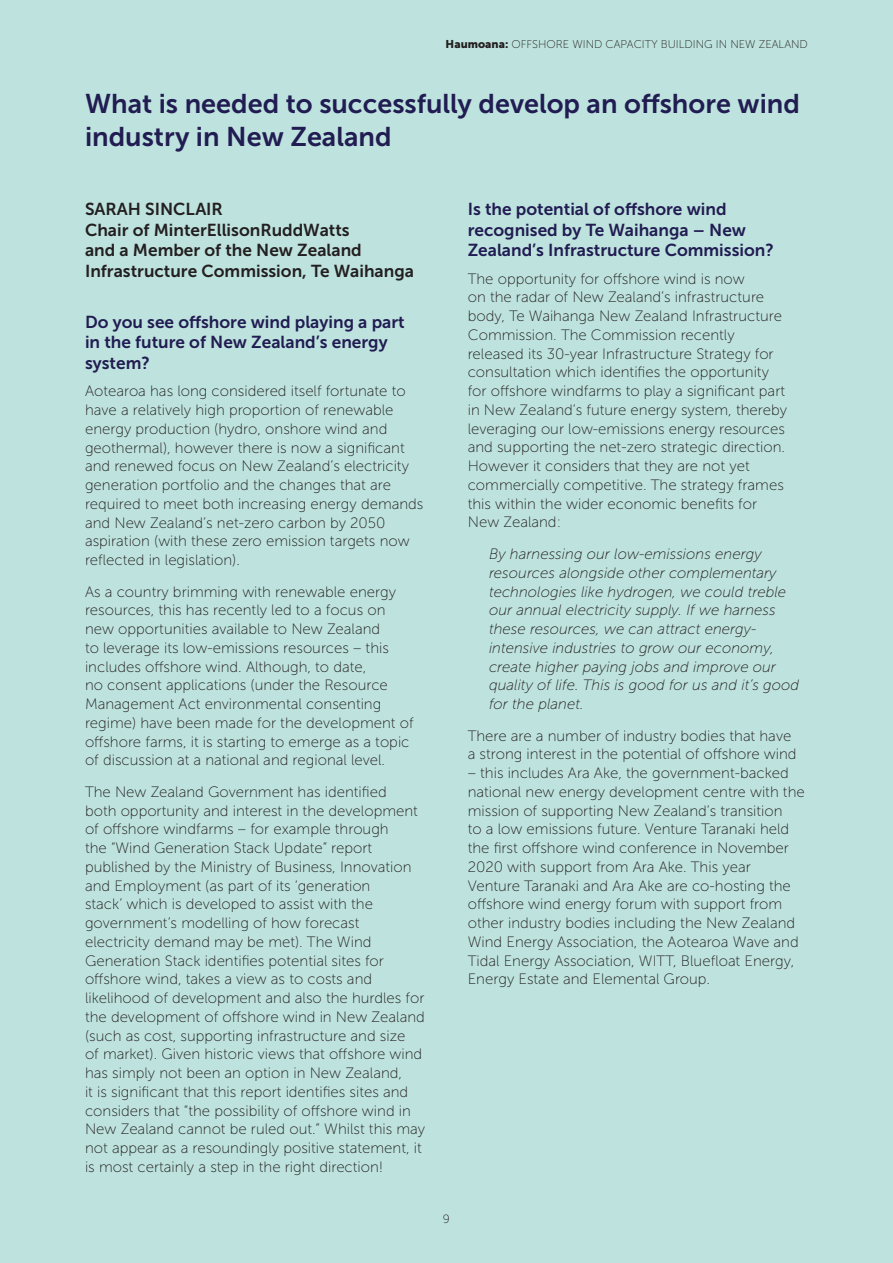
<style>
.page{position:relative;width:893px;height:1263px;background:#bee3de}
.page>*{position:absolute;margin:0;border:0;box-sizing:border-box;transform-origin:0 0}
.t1{font:27px/32.4px "Museo Sans 700";color:#211c52}
.t2{font:17.25px/20.7px "Museo Sans 700";color:#211c52}
.t3{font:17.25px/20.7px "Museo Sans 700";color:#231f20}
.t4{font:15px/18.8px "Museo Sans 100";color:#231f20}
.t5{font:italic 15px/18.8px "Museo Sans 100";color:#231f20}
.t6{font:12px "Museo Sans 100";color:#231f20}
.t7{font:11.25px "Museo Sans 100";color:#231f20}
.s1{font-family:"Museo Sans 900"}
</style>
<div class="page">
<p class="t7" style="left:446px;top:39px;width:364px"><span class="s1">Haumoana:</span> OFFSHORE WIND CAPACITY BUILDING IN NEW ZEALAND</p>
<h1 class="t1" style="left:85px;top:88px;width:716px">What is needed to successfully develop an offshore wind industry in New Zealand</h1>
<p class="t3" style="left:85px;top:199px;width:330px">SARAH SINCLAIR<br>Chair of MinterEllisonRuddWatts<br>and a Member of the New Zealand<br>Infrastructure Commission, Te Waihanga</p>
<p class="t2" style="left:85px;top:311px;width:321px">Do you see offshore wind playing a part in the future of New Zealand’s energy system?</p>
<p class="t4" style="left:85px;top:382px;width:340px">Aotearoa has long considered itself fortunate to have a relatively high proportion of renewable energy production (hydro, onshore wind and geothermal), however there is now a significant and renewed focus on New Zealand’s electricity generation portfolio and the changes that are required to meet both increasing energy demands and New Zealand’s net-zero carbon by 2050 aspiration (with these zero emission targets now reflected in legislation).</p>
<p class="t4" style="left:85px;top:582px;width:330px">As a country brimming with renewable energy resources, this has recently led to a focus on new opportunities available to New Zealand<br>to leverage its low-emissions resources – this includes offshore wind. Although, to date,<br>no consent applications (under the Resource Management Act environmental consenting regime) have been made for the development of offshore farms, it is starting to emerge as a topic of discussion at a national and regional level.</p>
<p class="t4" style="left:85px;top:782px;width:342px">The New Zealand Government has identified<br>both opportunity and interest in the development of offshore windfarms – for example through<br>the “Wind Generation Stack Update” report published by the Ministry of Business, Innovation and Employment (as part of its ‘generation<br>stack’ which is developed to assist with the government’s modelling of how forecast electricity demand may be met). The Wind Generation Stack identifies potential sites for offshore wind, takes a view as to costs and likelihood of development and also the hurdles for the development of offshore wind in New Zealand (such as cost, supporting infrastructure and size<br>of market). Given historic views that offshore wind has simply not been an option in New Zealand,<br>it is significant that this report identifies sites and considers that “the possibility of offshore wind in New Zealand cannot be ruled out.” Whilst this may not appear as a resoundingly positive statement, it is most certainly a step in the right direction!</p>
<p class="t2" style="left:468px;top:199px;width:308px">Is the potential of offshore wind recognised by Te Waihanga – New<br>Zealand’s Infrastructure Commission?</p>
<p class="t4" style="left:468px;top:269px;width:321px">The opportunity for offshore wind is now<br>on the radar of New Zealand’s infrastructure body, Te Waihanga New Zealand Infrastructure Commission. The Commission recently released its 30-year Infrastructure Strategy for consultation which identifies the opportunity for offshore windfarms to play a significant part in New Zealand’s future energy system, thereby leveraging our low-emissions energy resources and supporting the net-zero strategic direction.<br>However it considers that they are not yet commercially competitive. The strategy frames this within the wider economic benefits for New Zealand:</p>
<p class="t5" style="left:489px;top:545px;width:312px">By harnessing our low-emissions energy resources alongside other complementary technologies like hydrogen, we could treble our annual electricity supply. If we harness these resources, we can attract energy&shy;intensive industries to grow our economy, create higher paying jobs and improve our quality of life. This is good for us and it’s good for the planet.</p>
<p class="t4" style="left:468px;top:726px;width:330px">There are a number of industry bodies that have a strong interest in the potential of offshore wind</p>
<p class="t4" style="left:468px;top:764px;width:338px">– this includes Ara Ake, the government-backed national new energy development centre with the mission of supporting New Zealand’s transition<br>to a low emissions future. Venture Taranaki held the first offshore wind conference in November 2020 with support from Ara Ake. This year Venture Taranaki and Ara Ake are co-hosting the offshore wind energy forum with support from other industry bodies including the New Zealand Wind Energy Association, the Aotearoa Wave and Tidal Energy Association, WITT, Bluefloat Energy, Energy Estate and Elemental Group.</p>
<p class="t6" style="left:443px;top:1213px;width:9px">9</p>
</div>
